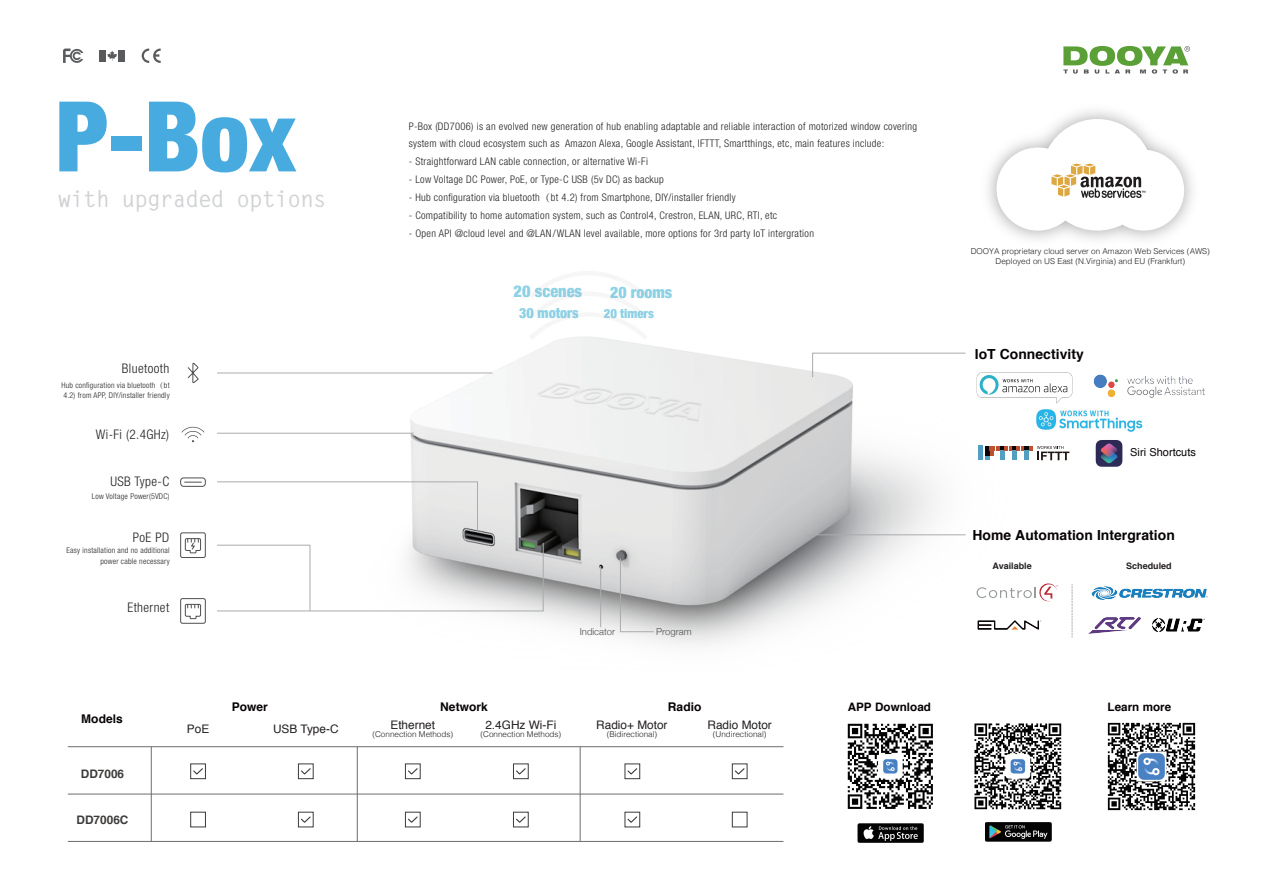
<style>
.page{position:relative;width:1263px;height:893px;background:#fff}
.page>*{position:absolute;margin:0;border:0;box-sizing:border-box;transform-origin:0 0}
.t1{font:900 condensed 97.65px "Helvetica Neue";color:#47abdf}
.t2{font:700 22.8px "Letter Gothic Std";letter-spacing:-.04em;color:#d1d2d4}
.t3{font:900 condensed 16.35px "Helvetica Neue";color:#8dd1e5}
.t4{font:900 condensed 15.9px "Helvetica Neue";color:#8dd1e5}
.t5{font:900 condensed 14.25px "Helvetica Neue";color:#8dd1e5}
.t6{font:700 13.95px "Helvetica";letter-spacing:.005em;color:#070304}
.t7{font:300 condensed 13.2px "Helvetica Neue LT Pro";letter-spacing:.03em;color:#231f20}
.t8{font:900 condensed 12.75px "Helvetica Neue";color:#8dd1e5}
.t9{font:700 12px "Helvetica";letter-spacing:.005em;color:#070304}
.t10{font:11.7px "Helvetica";color:#231f20}
.t11{font:700 11.7px "Helvetica";letter-spacing:.005em;color:#070304}
.t12{font:700 11.7px "Helvetica";color:#3d3b3a}
.t13{font:10.95px "Helvetica";letter-spacing:.005em;color:#070304}
.t14{font:300 condensed 10.5px/18px "Helvetica Neue LT Pro";letter-spacing:.03em;color:#231f20}
.t15{font:300 9.45px "Helvetica Neue";color:#4e4f51}
.t16{font:700 9px "Helvetica";color:#231f20}
.t17{font:300 8.1px/10.2px "Helvetica";color:#231f20;text-align:center}
.t18{font:300 condensed 7.95px/10.6px "Helvetica Neue LT Pro";letter-spacing:.03em;color:#231f20}
.s1{font-family:"Adobe Song Std";font-stretch:normal}
</style>
<div class="page">
<img style="left:180px;top:340px;width:893px;height:305px">
<svg style="left:107px;top:51px;width:10px;height:10px"></svg>
<div style="left:100px;top:50px;width:6px;height:12px;background:#595a5c"></div>
<div style="left:119px;top:50px;width:6px;height:12px;background:#595a5c"></div>
<svg style="left:63px;top:48px;width:20px;height:15px"></svg>
<svg style="left:142px;top:49px;width:19px;height:14px"></svg>
<div style="left:180px;top:478px;width:26px;height:9px;border:1px solid #4e4f51;border-radius:3px"></div>
<div style="left:180px;top:533px;width:26px;height:25px;border:1px solid #4e4f51;border-radius:2px"></div>
<div style="left:180px;top:598px;width:26px;height:25px;border:1px solid #4e4f51;border-radius:2px"></div>
<svg style="left:185px;top:604px;width:16px;height:15px"></svg>
<hr style="left:68px;top:746px;width:715px;height:1px;background:#6c6d70">
<hr style="left:357px;top:747px;width:1px;height:94px;background:#6c6d70">
<hr style="left:151px;top:747px;width:1px;height:94px;background:#6c6d70">
<hr style="left:580px;top:747px;width:1px;height:94px;background:#6c6d70">
<hr style="left:68px;top:841px;width:715px;height:1px;background:#6c6d70">
<hr style="left:68px;top:794px;width:715px;height:1px;background:#6c6d70">
<img style="left:975px;top:373px;width:98px;height:31px">
<div style="left:978px;top:446px;width:5px;height:14px;background:#539fc2"></div>
<svg style="left:985px;top:446px;width:84px;height:14px"></svg>
<img style="left:1093px;top:374px;width:112px;height:23px">
<img style="left:1033px;top:406px;width:110px;height:28px">
<img style="left:1095px;top:440px;width:28px;height:27px">
<div style="left:190px;top:764px;width:16px;height:15px;border:1px solid #3d3b3a"></div>
<svg style="left:193px;top:768px;width:10px;height:7px"></svg>
<div style="left:190px;top:812px;width:16px;height:15px;border:1px solid #3d3b3a"></div>
<div style="left:732px;top:812px;width:15px;height:15px;border:1px solid #3d3b3a"></div>
<div style="left:298px;top:764px;width:15px;height:15px;border:1px solid #3d3b3a"></div>
<svg style="left:301px;top:767px;width:11px;height:8px"></svg>
<div style="left:405px;top:764px;width:15px;height:15px;border:1px solid #3d3b3a"></div>
<svg style="left:408px;top:767px;width:11px;height:8px"></svg>
<div style="left:513px;top:764px;width:15px;height:15px;border:1px solid #3d3b3a"></div>
<svg style="left:516px;top:767px;width:11px;height:8px"></svg>
<div style="left:625px;top:764px;width:15px;height:15px;border:1px solid #3d3b3a"></div>
<svg style="left:626px;top:767px;width:12px;height:8px"></svg>
<div style="left:732px;top:764px;width:15px;height:15px;border:1px solid #3d3b3a"></div>
<svg style="left:735px;top:767px;width:11px;height:8px"></svg>
<div style="left:298px;top:812px;width:15px;height:15px;border:1px solid #3d3b3a"></div>
<svg style="left:301px;top:815px;width:11px;height:9px"></svg>
<div style="left:405px;top:812px;width:15px;height:15px;border:1px solid #3d3b3a"></div>
<svg style="left:408px;top:815px;width:11px;height:9px"></svg>
<div style="left:513px;top:812px;width:15px;height:15px;border:1px solid #3d3b3a"></div>
<svg style="left:516px;top:815px;width:11px;height:9px"></svg>
<div style="left:625px;top:812px;width:15px;height:15px;border:1px solid #3d3b3a"></div>
<svg style="left:626px;top:815px;width:12px;height:9px"></svg>
<img style="left:847px;top:723px;width:86px;height:86px">
<img style="left:974px;top:723px;width:88px;height:87px">
<img style="left:857px;top:823px;width:67px;height:19px">
<img style="left:985px;top:822px;width:66px;height:20px">
<svg style="left:559px;top:337px;width:54px;height:3px"></svg>
<svg style="left:976px;top:582px;width:82px;height:20px"></svg>
<img style="left:971px;top:614px;width:77px;height:22px">
<img style="left:1152px;top:618px;width:52px;height:13px">
<img style="left:1091px;top:586px;width:117px;height:14px">
<img style="left:1089px;top:617px;width:52px;height:17px">
<svg style="left:1072px;top:584px;width:1px;height:53px"></svg>
<hr style="left:217px;top:373px;width:275px;height:1px;background:#a9abae">
<hr style="left:217px;top:433px;width:197px;height:1px;background:#a9abae">
<svg style="left:812px;top:352px;width:154px;height:26px"></svg>
<hr style="left:806px;top:534px;width:159px;height:1px;background:#a9abae">
<svg style="left:216px;top:481px;width:262px;height:50px"></svg>
<svg style="left:216px;top:542px;width:328px;height:70px"></svg>
<hr style="left:600px;top:566px;width:1px;height:61px;background:#a9abae">
<svg style="left:620px;top:558px;width:34px;height:74px"></svg>
<svg style="left:996px;top:119px;width:188px;height:112px"></svg>
<svg style="left:182px;top:362px;width:22px;height:235px"></svg>
<img style="left:1050px;top:163px;width:98px;height:38px">
<svg style="left:1063px;top:46px;width:127px;height:28px"></svg>
<img style="left:1107px;top:722px;width:89px;height:89px">
<h1 class="t1" style="left:56px;top:56px;width:242px">P-Box</h1>
<h2 class="t2" style="left:58px;top:185px;width:271px">with upgraded options</h2>
<p class="t7" style="left:122px;top:361px;width:49px">Bluetooth</p>
<p class="t18" style="left:61px;top:379px;width:110px">Hub configuration via bluetooth<span class="s1">（</span>bt<br>4.2) from APP, DIY/installer friendly</p>
<p class="t7" style="left:96px;top:427px;width:75px">Wi-Fi (2.4GHz)</p>
<p class="t7" style="left:110px;top:474px;width:60px">USB Type-C</p>
<p class="t18" style="left:92px;top:491px;width:79px">Low Voltage Power(5VDC)</p>
<p class="t7" style="left:133px;top:530px;width:38px">PoE PD</p>
<p class="t18" style="left:67px;top:545px;width:105px;text-align:right">Easy installation and no additional power cable necessary</p>
<p class="t7" style="left:127px;top:600px;width:43px">Ethernet</p>
<p class="t14" style="left:409px;top:117px;width:510px">P-Box (DD7006) is an evolved new generation of hub enabling adaptable and reliable interaction of motorized window covering system with cloud ecosystem such as Amazon Alexa, Google Assistant, IFTTT, Smartthings, etc, main features include:</p>
<p class="t14" style="left:409px;top:153px;width:241px">- Straightforward LAN cable connection, or alternative Wi-Fi</p>
<p class="t14" style="left:409px;top:171px;width:257px">- Low Voltage DC Power, PoE, or Type-C USB (5v DC) as backup</p>
<p class="t14" style="left:409px;top:189px;width:328px">- Hub configuration via bluetooth<span class="s1">（</span>bt 4.2) from Smartphone, DIY/installer friendly</p>
<p class="t14" style="left:409px;top:207px;width:370px">- Compatibility to home automation system, such as Control4, Crestron, ELAN, URC, RTI, etc</p>
<p class="t14" style="left:409px;top:225px;width:407px">- Open API @cloud level and @LAN/WLAN level available, more options for 3rd party IoT intergration</p>
<h3 class="t3" style="left:514px;top:278px;width:70px">20 scenes</h3>
<h3 class="t5" style="left:519px;top:301px;width:61px">30 motors</h3>
<h3 class="t4" style="left:610px;top:279px;width:64px">20 rooms</h3>
<p class="t8" style="left:604px;top:303px;width:52px">20 timers</p>
<p class="t15" style="left:580px;top:624px;width:37px">Indicator</p>
<p class="t15" style="left:656px;top:624px;width:37px">Program</p>
<p class="t9" style="left:81px;top:709px;width:43px">Models</p>
<p class="t12" style="left:81px;top:764px;width:45px">DD7006</p>
<p class="t12" style="left:77px;top:810px;width:53px">DD7006C</p>
<p class="t9" style="left:232px;top:697px;width:38px">Power</p>
<p class="t9" style="left:440px;top:697px;width:49px">Network</p>
<p class="t9" style="left:668px;top:697px;width:35px">Radio</p>
<p class="t10" style="left:187px;top:720px;width:24px">PoE</p>
<p class="t10" style="left:273px;top:720px;width:67px">USB Type-C</p>
<p class="t10" style="left:390px;top:716px;width:46px">Ethernet</p>
<p class="t17" style="left:372px;top:729px;width:82px">(Connection Methods)</p>
<p class="t10" style="left:485px;top:716px;width:72px">2.4GHz Wi-Fi</p>
<p class="t17" style="left:480px;top:729px;width:82px">(Connection Methods)</p>
<p class="t10" style="left:596px;top:716px;width:73px">Radio+ Motor</p>
<p class="t17" style="left:607px;top:729px;width:52px">(Bidirectional)</p>
<p class="t10" style="left:707px;top:716px;width:66px">Radio Motor</p>
<p class="t17" style="left:713px;top:729px;width:55px">(Undirectional)</p>
<p class="t11" style="left:848px;top:697px;width:85px">APP Download</p>
<p class="t17" style="left:971px;top:245px;width:241px">DOOYA proprietary cloud server on Amazon Web Services (AWS)<br>Deployed on US East (N.Virginia) and EU (Frankfurt)</p>
<h3 class="t6" style="left:975px;top:342px;width:110px">IoT Connectivity</h3>
<p class="t13" style="left:1130px;top:444px;width:67px">Siri Shortcuts</p>
<h3 class="t6" style="left:972px;top:524px;width:204px">Home Automation Intergration</h3>
<p class="t16" style="left:993px;top:558px;width:41px">Available</p>
<p class="t16" style="left:1126px;top:558px;width:47px">Scheduled</p>
<p class="t11" style="left:1107px;top:697px;width:65px">Learn more</p>
</div>
